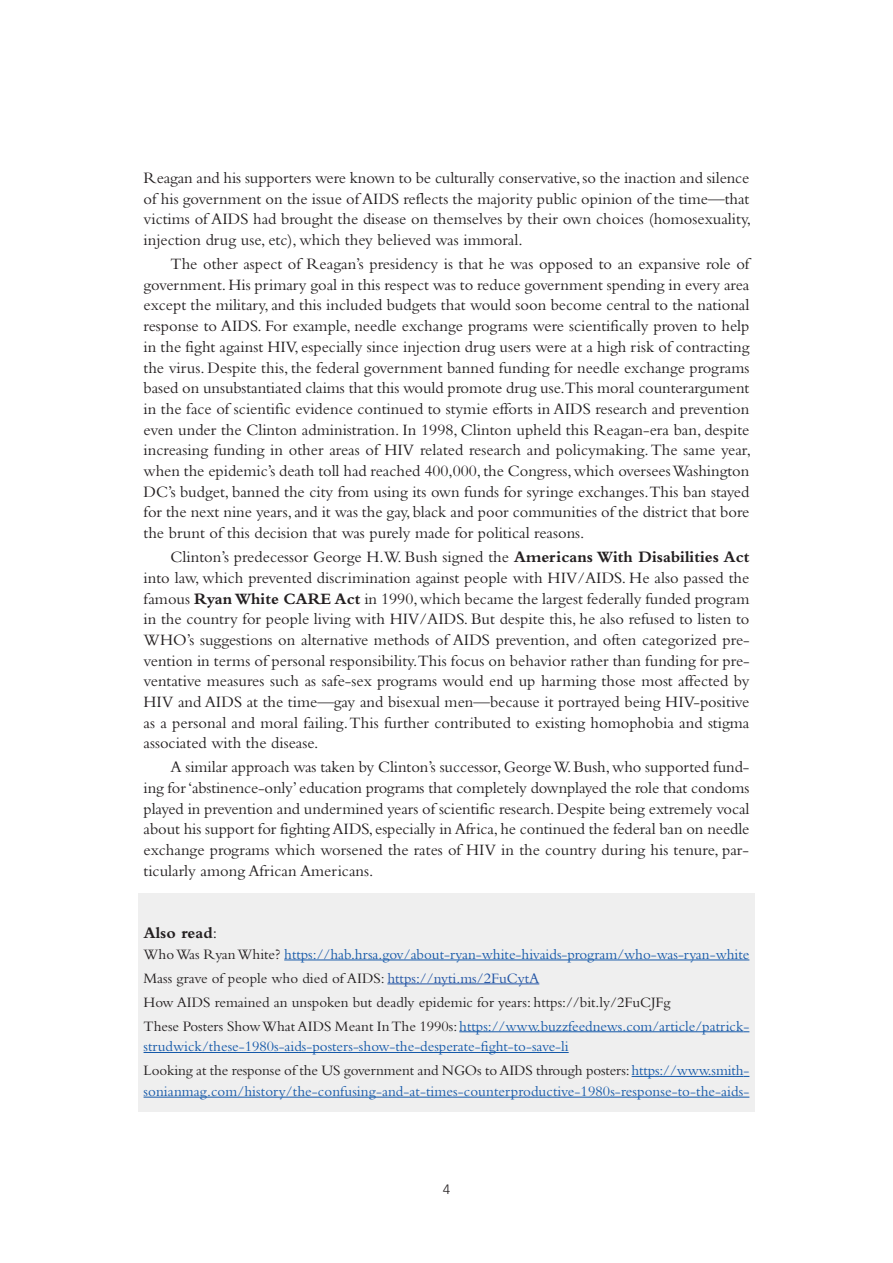
<style>
.page{position:relative;width:893px;height:1263px;background:#fff}
.page>*{position:absolute;margin:0;border:0;box-sizing:border-box;transform-origin:0 0}
.t1{font:16.5px/20.7px "Bembo Std";color:#231f20;text-align:justify}
.t2{font:700 16.5px "Bembo Std";color:#231f20}
.t3{font:15px/24px "Bembo Std";color:#231f20}
.t4{font:15px/24px "Bembo Std";color:#1559a9}
.t5{font:300 15px "Calibri";color:#231f20}
.s1{font-weight:700}
.s2{font-weight:400}
.s3{color:#1559a9}
.s4{color:#1e51a3}
.s5{color:#231f20}
</style>
<div class="page">
<div style="left:138px;top:893px;width:617px;height:218px;background:#efefef"></div>
<hr style="left:284px;top:959px;width:465px;height:1px;background:#1559a9">
<hr style="left:387px;top:983px;width:152px;height:1px;background:#1e51a3">
<hr style="left:459px;top:1031px;width:284px;height:1px;background:#1559a9">
<hr style="left:144px;top:1052px;width:425px;height:1px;background:#1559a9">
<hr style="left:632px;top:1076px;width:111px;height:1px;background:#1559a9">
<hr style="left:144px;top:1097px;width:605px;height:1px;background:#1559a9">
<p class="t1" style="left:144px;top:167px;width:609px">Reagan and his supporters were known to be culturally conservative,so the inaction and silence of his government on the issue of AIDS reflects the majority public opinion of the time—that victims of AIDS had brought the disease on themselves by their own choices (homosexuality, injection drug use, etc), which they believed was immoral.</p>
<p class="t1" style="left:144px;top:253px;width:609px;text-indent:27px">The other aspect of Reagan’s presidency is that he was opposed to an expansive role of government.His primary goal in this respect was to reduce government spending in every area except the military, and this included budgets that would soon become central to the national response to AIDS. For example, needle exchange programs were scientifically proven to help in the fight against HIV, especially since injection drug users were at a high risk of contracting the virus. Despite this, the federal government banned funding for needle exchange programs based on unsubstantiated claims that this would promote drug use.This moral counterargument in the face of scientific evidence continued to stymie efforts in AIDS research and prevention even under the Clinton administration. In 1998, Clinton upheld this Reagan-era ban, despite increasing funding in other areas of HIV related research and policymaking.The same year, when the epidemic’s death toll had reached 400,000,the Congress,which overseesWashington DC’s budget, banned the city from using its own funds for syringe exchanges.This ban stayed for the next nine years,and it was the gay, black and poor communities of the district that bore the brunt of this decision that was purely made for political reasons.</p>
<p class="t1" style="left:144px;top:546px;width:608px;text-indent:27px">Clinton’s predecessor George H.W. Bush signed the <span class="s1">americans With Disabilities act </span>into law, which prevented discrimination against people with HIV/AIDS. He also passed the famous <span class="s1">Ryan White CaRE act</span> in 1990,which became the largest federally funded program in the country for people living with HIV/AIDS. But despite this, he also refused to listen to WHO’s suggestions on alternative methods of AIDS prevention, and often categorized pre&shy;vention in terms of personal responsibility.This focus on behavior rather than funding for pre&shy;ventative measures such as safe-sex programs would end up harming those most affected by HIV and AIDS at the time—gay and bisexual men—because it portrayed being HIV-positive as a personal and moral failing.This further contributed to existing homophobia and stigma associated with the disease.</p>
<p class="t1" style="left:144px;top:756px;width:607px;text-indent:27px">A similar approach was taken by Clinton’s successor,GeorgeW.Bush,who supported fund&shy;ing for‘abstinence-only’ education programs that completely downplayed the role that condoms played in prevention and undermined years of scientific research.Despite being extremely vocal about his support for fighting AIDS, especially in Africa, he continued the federal ban on needle exchange programs which worsened the rates of HIV in the country during his tenure, par&shy;ticularly among African Americans.</p>
<p class="t2" style="left:144px;top:927px;width:75px">also read<span class="s2">:</span></p>
<p class="t3" style="left:144px;top:942px;width:607px">WhoWas RyanWhite? <span class="s3">https://hab.hrsa.gov/about-ryan-white-hivaids-program/who-was-ryan-white </span>Mass grave of people who died of AIDS: <span class="s4">https://nyti.ms/2FuCytA<br></span>How AIDS remained an unspoken but deadly epidemic for years: https://bit.ly/2FuCJFg<br>These Posters ShowWhat AIDS Meant InThe 1990s: <span class="s3">https://www.buzzfeednews.com/article/patrick-</span></p>
<p class="t4" style="left:144px;top:1034px;width:607px">strudwick/these-1980s-aids-posters-show-the-desperate-fight-to-save-li<br><span class="s5">Looking at the response of the US government and NGOs to AIDS through posters:</span>https://www.smith-</p>
<p class="t4" style="left:144px;top:1079px;width:607px">sonianmag.com/history/the-confusing-and-at-times-counterproductive-1980s-response-to-the-aids-</p>
<p class="t5" style="left:443px;top:1179px;width:9px">4</p>
</div>
